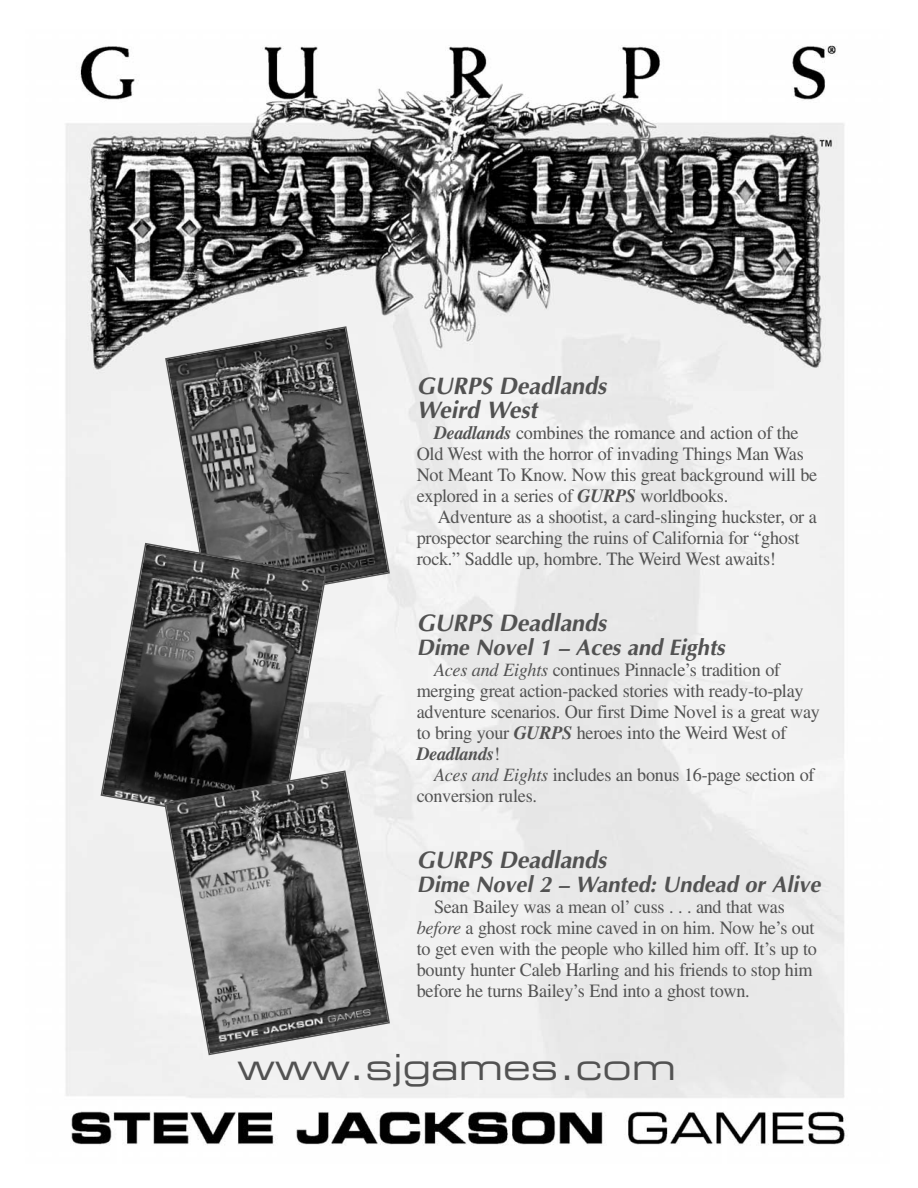
<style>
.page{position:relative;width:918px;height:1188px;background:#fff}
.page>*{position:absolute;margin:0;border:0;box-sizing:border-box;transform-origin:0 0}
.t1{font:36px "Eurostile Extended Two";color:#525252}
.t2{font:italic 700 24px/24px "Optima";color:#525252}
.t3{font:italic 700 22.5px "Optima";color:#525252}
.t4{font:18.75px/21px "Times";letter-spacing:-.015em;color:#525252}
.s1{font-weight:700;font-style:italic}
.s2{font-style:italic}
</style>
<div class="page">
<img style="left:65px;top:45px;width:782px;height:1100px">
<svg style="left:164px;top:325px;width:227px;height:281px"></svg>
<svg style="left:100px;top:542px;width:227px;height:287px"></svg>
<svg style="left:163px;top:770px;width:228px;height:286px"></svg>
<p class="t2" style="left:417px;top:376px;width:196px">GURPS Deadlands<br>Weird West</p>
<p class="t4" style="left:417px;top:424px;width:402px;text-indent:17px"><span class="s1">Deadlands</span> combines the romance and action of the Old West with the horror of invading Things Man Was Not Meant To Know. Now this great background will be explored in a series of <span class="s1">GURPS</span> worldbooks.</p>
<p class="t4" style="left:417px;top:508px;width:402px;text-indent:21px">Adventure as a shootist, a card-slinging huckster, or a prospector searching the ruins of California for “ghost rock.” Saddle up, hombre. The Weird West awaits!</p>
<p class="t2" style="left:417px;top:613px;width:196px">GURPS Deadlands</p>
<p class="t3" style="left:417px;top:638px;width:314px">Dime Novel 1 – Aces and Eights</p>
<p class="t4" style="left:417px;top:661px;width:405px;text-indent:17px"><span class="s2">Aces and Eights</span> continues Pinnacle’s tradition of merging great action-packed stories with ready-to-play adventure scenarios. Our first Dime Novel is a great way to bring your <span class="s1">GURPS</span> heroes into the Weird West of <span class="s1">Deadlands</span>!</p>
<p class="t4" style="left:417px;top:766px;width:399px;text-indent:17px"><span class="s2">Aces and Eights</span> includes an bonus 16-page section of conversion rules.</p>
<p class="t2" style="left:417px;top:850px;width:196px">GURPS Deadlands</p>
<p class="t3" style="left:417px;top:875px;width:409px">Dime Novel 2 – Wanted: Undead or Alive</p>
<p class="t4" style="left:417px;top:898px;width:402px;text-indent:17px">Sean Bailey was a mean ol’ cuss . . . and that was <span class="s2">before</span> a ghost rock mine caved in on him. Now he’s out to get even with the people who killed him off. It’s up to bounty hunter Caleb Harling and his friends to stop him before he turns Bailey’s End into a ghost town.</p>
<h1 class="t1" style="left:238px;top:1054px;width:440px">www.sjgames.com</h1>
</div>
